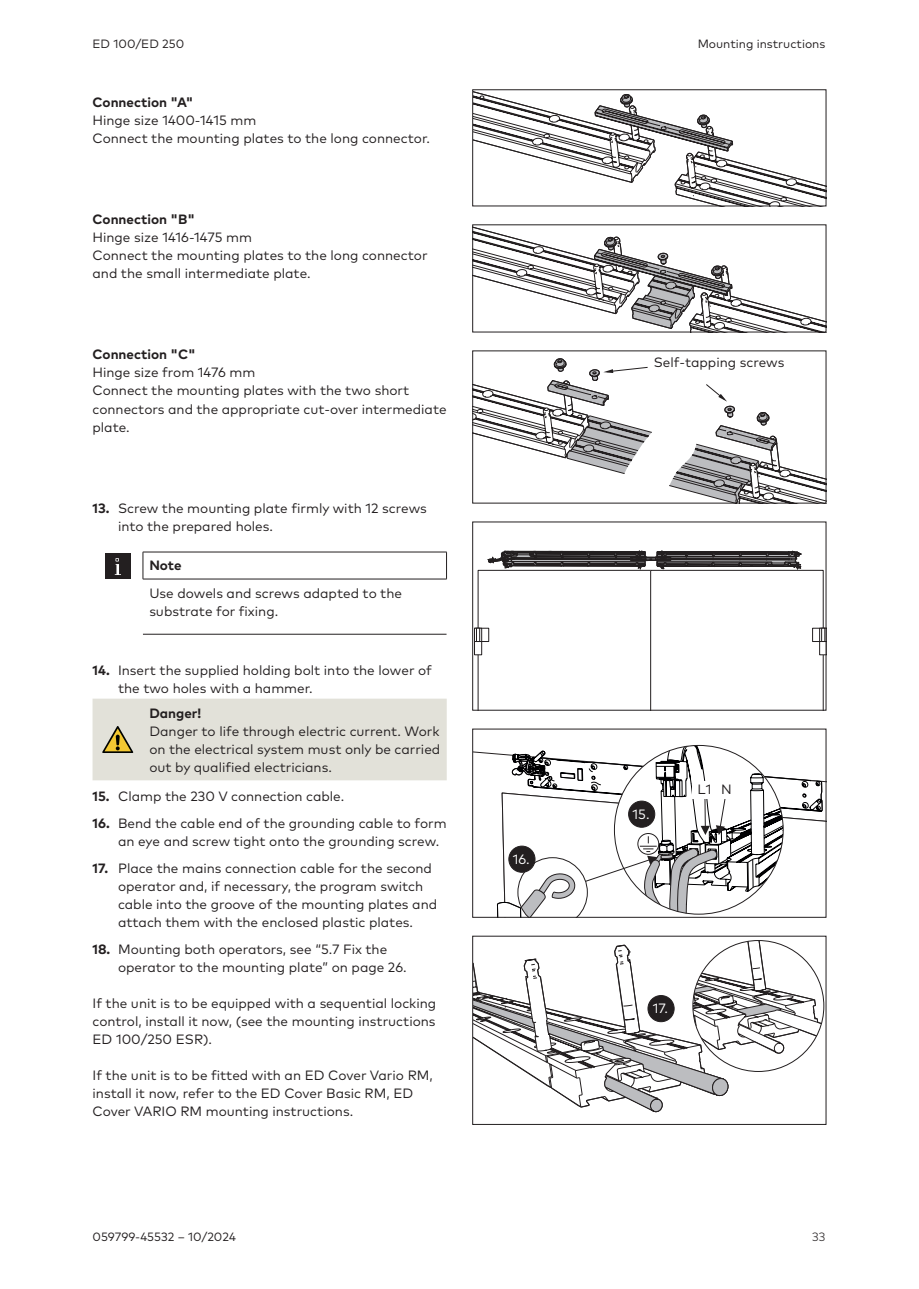
<style>
.page{position:relative;width:919px;height:1289px;background:#fff}
.page>*{position:absolute;margin:0;border:0;box-sizing:border-box;transform-origin:0 0}
.Body_text{font:13.5px/18px "Mark Pro";color:#231f20}
.Table_text{font:13.5px/18px "Mark Pro";color:#231f20}
.Headline_bold{font:700 13.5px "Mark Pro";color:#231f20}
.Text_in_picture{font:13.5px "Mark Pro";color:#231f20}
.Body_text-2{font:13.5px "Mark Pro";color:#fff}
.Table_title{font:700 13.5px "Mark Pro";color:#231f20}
.Body_text-3{font:700 13.5px "Mark Pro";color:#231f20}
.t1{font:12px "Mark Pro";color:#231f20}
.t2{font:300 12px "Mark Pro";color:#231f20}
.s1{font-weight:700}
</style>
<div class="page">
<hr style="left:143px;top:551px;width:303px;height:1px;background:#231f20">
<svg style="left:143px;top:552px;width:1px;height:26px"></svg>
<svg style="left:446px;top:552px;width:1px;height:27px"></svg>
<hr style="left:143px;top:578px;width:303px;height:1px;background:#231f20">
<hr style="left:143px;top:634px;width:303px;height:1px;background:#231f20">
<div style="left:105px;top:553px;width:25px;height:25px;background:#231f20"></div>
<svg style="left:115px;top:558px;width:6px;height:17px"></svg>
<div style="left:92px;top:698px;width:354px;height:82px;background:#e2e1d9"></div>
<svg style="left:474px;top:91px;width:350px;height:113px"></svg>
<div style="left:472px;top:89px;width:354px;height:117px;border:1px solid #231f20"></div>
<svg style="left:474px;top:227px;width:350px;height:103px"></svg>
<svg style="left:474px;top:358px;width:178px;height:116px"></svg>
<svg style="left:669px;top:384px;width:155px;height:117px"></svg>
<svg style="left:474px;top:628px;width:2px;height:13px"></svg>
<div style="left:474px;top:641px;width:8px;height:14px;background:#fff;border:1px solid #231f20"></div>
<hr style="left:476px;top:628px;width:4px;height:14px;background:#231f20">
<svg style="left:821px;top:628px;width:4px;height:14px"></svg>
<svg style="left:477px;top:550px;width:346px;height:158px"></svg>
<svg style="left:474px;top:940px;width:349px;height:173px"></svg>
<svg style="left:474px;top:744px;width:350px;height:171px"></svg>
<div style="left:692px;top:781px;width:24px;height:17px;background:#fff"></div>
<div style="left:717px;top:781px;width:18px;height:17px;background:#fff"></div>
<div style="left:628px;top:801px;width:26px;height:26px;background:#231f20;border-radius:50%"></div>
<div style="left:628px;top:800px;width:27px;height:27px;border:1px solid #231f20;border-radius:50%"></div>
<div style="left:509px;top:846px;width:26px;height:26px;background:#231f20;border-radius:50%"></div>
<div style="left:508px;top:845px;width:27px;height:27px;border:1px solid #231f20;border-radius:50%"></div>
<div style="left:648px;top:995px;width:26px;height:26px;background:#231f20;border-radius:50%"></div>
<div style="left:647px;top:995px;width:27px;height:27px;border:1px solid #231f20;border-radius:50%"></div>
<p class="t1" style="left:92px;top:35px;width:93px">ED 100/ED 250</p>
<p class="t1" style="left:697px;top:35px;width:129px">Mounting instructions</p>
<p class="Headline_bold" style="left:92px;top:92px;width:102px">Connection "A"</p>
<p class="Body_text" style="left:92px;top:110px;width:165px">Hinge size 1400-1415 mm</p>
<p class="Body_text" style="left:92px;top:128px;width:339px">Connect the mounting plates to the long connector.</p>
<p class="Headline_bold" style="left:92px;top:209px;width:104px">Connection "B"</p>
<p class="Body_text" style="left:92px;top:227px;width:161px">Hinge size 1416-1475 mm</p>
<p class="Body_text" style="left:92px;top:245px;width:336px">Connect the mounting plates to the long connector and the small intermediate plate.</p>
<p class="Headline_bold" style="left:92px;top:344px;width:105px">Connection "C"</p>
<p class="Body_text" style="left:92px;top:362px;width:164px">Hinge size from 1476 mm</p>
<p class="Body_text" style="left:92px;top:380px;width:355px">Connect the mounting plates with the two short connectors and the appropriate cut-over intermediate plate.</p>
<p class="Body_text" style="left:118px;top:497px;width:310px;text-indent:-26px"><span class="s1">13.</span> Screw the mounting plate firmly with 12 screws into the prepared holes.</p>
<p class="Body_text-3" style="left:149px;top:555px;width:34px">Note</p>
<p class="Table_text" style="left:149px;top:583px;width:254px">Use dowels and screws adapted to the substrate for fixing.</p>
<p class="Body_text" style="left:118px;top:659px;width:315px;text-indent:-26px"><span class="s1">14.</span> Insert the supplied holding bolt into the lower of the two holes with a hammer.</p>
<p class="Table_title" style="left:149px;top:702px;width:53px">Danger!</p>
<p class="Table_text" style="left:149px;top:721px;width:292px;text-align:justify">Danger to life through electric current. Work on the electrical system must only be carried out by qualified electricians.</p>
<p class="Body_text" style="left:92px;top:785px;width:253px"><span class="s1">15.</span> Clamp the 230 V connection cable.</p>
<p class="Body_text" style="left:118px;top:812px;width:330px;text-indent:-26px"><span class="s1">16.</span> Bend the cable end of the grounding cable to form an eye and screw tight onto the grounding screw.</p>
<p class="Body_text" style="left:118px;top:857px;width:320px;text-indent:-26px"><span class="s1">17.</span> Place the mains connection cable for the second operator and, if necessary, the program switch cable into the groove of the mounting plates and attach them with the enclosed plastic plates.</p>
<p class="Body_text" style="left:118px;top:938px;width:290px;text-indent:-26px"><span class="s1">18.</span> Mounting both operators, see “5.7 Fix the operator to the mounting plate” on page 26.</p>
<p class="Body_text" style="left:92px;top:992px;width:345px;text-align:justify">If the unit is to be equipped with a sequential locking control, install it now, (see the mounting instructions ED 100/250 ESR).</p>
<p class="Body_text" style="left:92px;top:1064px;width:342px">If the unit is to be fitted with an ED Cover Vario RM, install it now, refer to the ED Cover Basic RM, ED<br>Cover VARIO RM mounting instructions.</p>
<p class="Body_text-2" style="left:512px;top:849px;width:19px">16.</p>
<p class="Text_in_picture" style="left:653px;top:352px;width:132px">Self-tapping screws</p>
<p class="Body_text-2" style="left:632px;top:804px;width:19px">15.</p>
<p class="Text_in_picture" style="left:697px;top:779px;width:15px">L1</p>
<p class="Text_in_picture" style="left:721px;top:779px;width:12px">N</p>
<p class="Body_text-2" style="left:652px;top:998px;width:17px">17.</p>
<p class="t1" style="left:92px;top:1227px;width:145px">059799-45532 – 10/2024</p>
<p class="t2" style="left:812px;top:1227px;width:15px">33</p>
</div>
